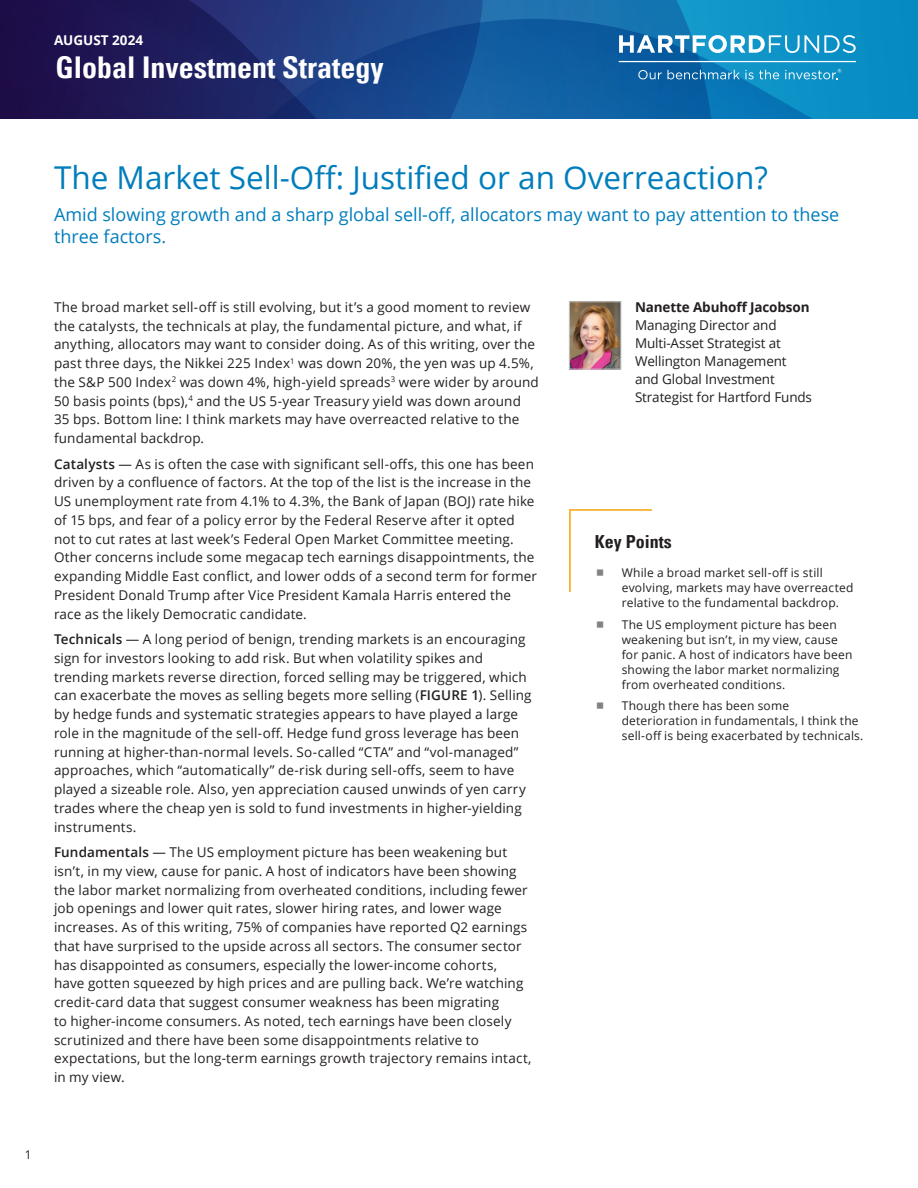
<style>
.page{position:relative;width:918px;height:1188px;background:#fff}
.page>*{position:absolute;margin:0;border:0;box-sizing:border-box;transform-origin:0 0}
.Paper_Title{font:31.5px "Open Sans";color:#007dbc}
.t1{font:700 condensed 30px "Univers LT Pro";color:#fff}
.Paper_Title-2{font:18px/22.5px "Open Sans";color:#007dbc}
.t2{font:700 condensed 18px "Univers LT Pro";color:#231f20}
.Body_copy{font:13.5px/18.8px "Open Sans";letter-spacing:.01em;color:#231f20}
.Body_copy-2{font:13.5px/18px "Open Sans";letter-spacing:-.01em;color:#231f20}
.t3{font:700 13.5px "Open Sans";letter-spacing:-.01em;color:#231f20}
.t4{font:700 13.5px "Open Sans";color:#fff}
.t5{font:12px/15px "Open Sans";letter-spacing:.015em;color:#231f20}
.s1{font-weight:600}
</style>
<div class="page">
<div style="left:714px;top:0;width:204px;height:19px;background:#0b90c5"></div>
<svg style="left:484px;top:0;width:230px;height:19px;background:#1a79b4"></svg>
<svg style="left:0;top:0;width:456px;height:118px;background:#1f1c5a"></svg>
<svg style="left:145px;top:19px;width:773px;height:99px;background:#145798"></svg>
<svg style="left:619px;top:35px;width:237px;height:18px"></svg>
<hr style="left:619px;top:61px;width:237px;height:1px;background:#fff">
<svg style="left:638px;top:70px;width:141px;height:9px"></svg>
<svg style="left:785px;top:69px;width:56px;height:10px"></svg>
<img style="left:570px;top:510px;width:81px;height:81px">
<img style="left:571px;top:304px;width:48px;height:63px">
<div style="left:569px;top:302px;width:52px;height:67px;border:1px solid #c7c8ca"></div>
<svg style="left:597px;top:569px;width:6px;height:7px"></svg>
<p class="t4" style="left:54px;top:30px;width:91px">AUGUST 2024</p>
<h2 class="t1" style="left:56px;top:49px;width:330px">Global Investment Strategy</h2>
<p class="Paper_Title" style="left:54px;top:156px;width:716px">The Market Sell-Off: Justified or an Overreaction?</p>
<p class="Paper_Title-2" style="left:54px;top:203px;width:787px">Amid slowing growth and a sharp global sell-off, allocators may want to pay attention to these three factors.</p>
<p class="Body_copy" style="left:54px;top:297px;width:486px">The broad market sell-off is still evolving, but it’s a good moment to review the catalysts, the technicals at play, the fundamental picture, and what, if anything, allocators may want to consider doing. As of this writing, over the past three days, the Nikkei 225 Index<sup>1</sup> was down 20%, the yen was up 4.5%, the S&amp;P 500 Index<sup>2</sup> was down 4%, high-yield spreads<sup>3</sup> were wider by around 50 basis points (bps),<sup>4</sup> and the US 5-year Treasury yield was down around 35 bps. Bottom line: I think markets may have overreacted relative to the fundamental backdrop.</p>
<p class="Body_copy" style="left:54px;top:454px;width:485px"><span class="s1">Catalysts</span> — As is often the case with significant sell-offs, this one has been driven by a confluence of factors. At the top of the list is the increase in the US unemployment rate from 4.1% to 4.3%, the Bank of Japan (BOJ) rate hike of 15 bps, and fear of a policy error by the Federal Reserve after it opted not to cut rates at last week’s Federal Open Market Committee meeting.<br>Other concerns include some megacap tech earnings disappointments, the expanding Middle East conflict, and lower odds of a second term for former President Donald Trump after Vice President Kamala Harris entered the race as the likely Democratic candidate.</p>
<p class="Body_copy" style="left:54px;top:630px;width:479px"><span class="s1">Technicals</span> — A long period of benign, trending markets is an encouraging sign for investors looking to add risk. But when volatility spikes and trending markets reverse direction, forced selling may be triggered, which can exacerbate the moves as selling begets more selling (<span class="s1">FIGURE 1</span>). Selling by hedge funds and systematic strategies appears to have played a large role in the magnitude of the sell-off. Hedge fund gross leverage has been running at higher-than-normal levels. So-called “CTA” and “vol-managed” approaches, which “automatically” de-risk during sell-offs, seem to have played a sizeable role. Also, yen appreciation caused unwinds of yen carry trades where the cheap yen is sold to fund investments in higher-yielding instruments.</p>
<p class="Body_copy" style="left:54px;top:843px;width:479px"><span class="s1">Fundamentals</span> — The US employment picture has been weakening but isn’t, in my view, cause for panic. A host of indicators have been showing the labor market normalizing from overheated conditions, including fewer job openings and lower quit rates, slower hiring rates, and lower wage increases. As of this writing, 75% of companies have reported Q2 earnings that have surprised to the upside across all sectors. The consumer sector has disappointed as consumers, especially the lower-income cohorts,<br>have gotten squeezed by high prices and are pulling back. We’re watching credit-card data that suggest consumer weakness has been migrating<br>to higher-income consumers. As noted, tech earnings have been closely scrutinized and there have been some disappointments relative to expectations, but the long-term earnings growth trajectory remains intact, in my view.</p>
<p class="t3" style="left:635px;top:298px;width:176px">Nanette Abuhoff Jacobson</p>
<p class="Body_copy-2" style="left:635px;top:316px;width:143px">Managing Director and</p>
<p class="Body_copy-2" style="left:635px;top:334px;width:153px">Multi-Asset Strategist at<br>Wellington Management and Global Investment</p>
<p class="Body_copy-2" style="left:635px;top:388px;width:179px">Strategist for Hartford Funds</p>
<p class="t2" style="left:595px;top:531px;width:79px">Key Points</p>
<p class="t5" style="left:622px;top:565px;width:233px">While a broad market sell-off is still evolving, markets may have overreacted relative to the fundamental backdrop.</p>
<p class="t5" style="left:622px;top:616px;width:232px">The US employment picture has been weakening but isn’t, in my view, cause for panic. A host of indicators have been showing the labor market normalizing from overheated conditions.</p>
<p class="t5" style="left:622px;top:698px;width:243px">Though there has been some deterioration in fundamentals, I think the sell-off is being exacerbated by technicals.</p>
<p class="t5" style="left:25px;top:1147px;width:8px">1</p>
</div>
